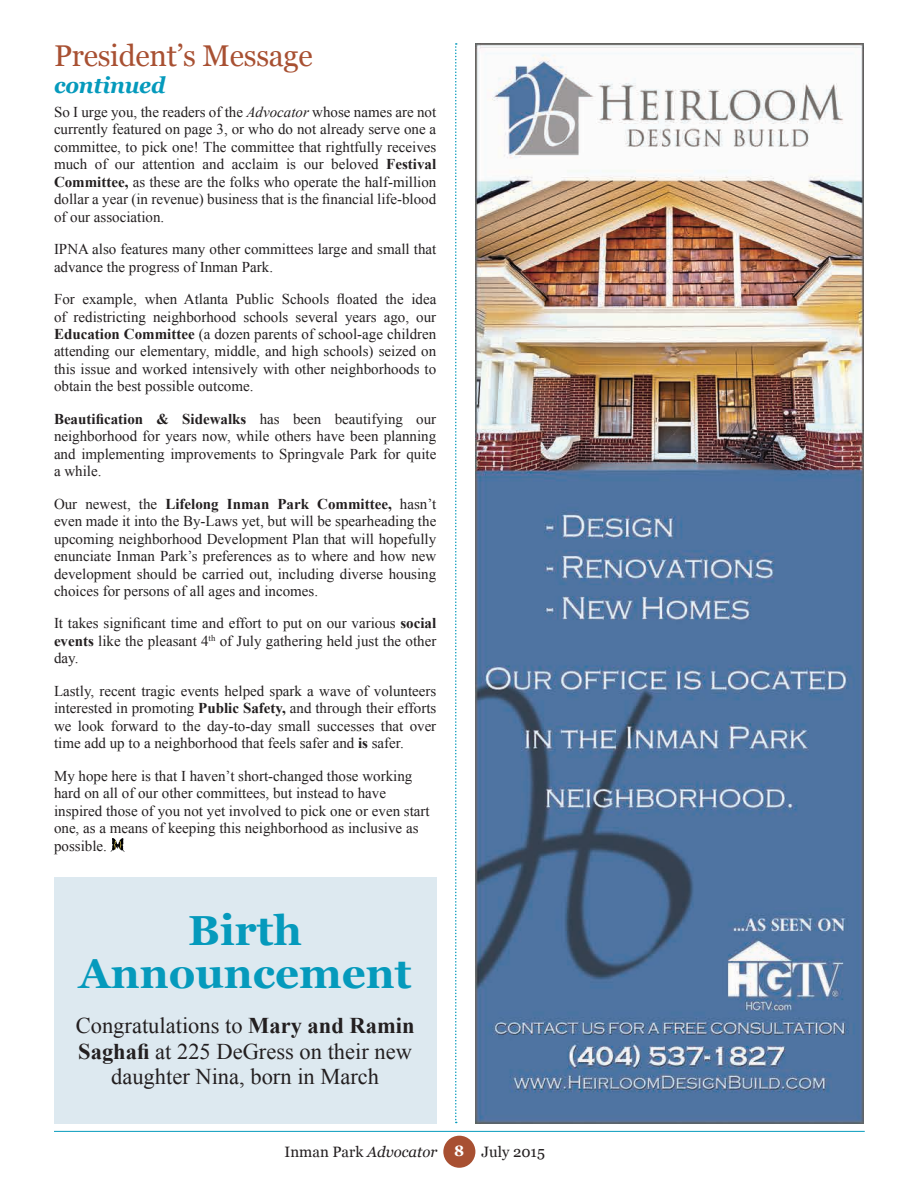
<style>
.page{position:relative;width:918px;height:1188px;background:#fff}
.page>*{position:absolute;margin:0;border:0;box-sizing:border-box;transform-origin:0 0}
.t1{font:700 42px/43.5px "Georgia";color:#059abc;text-align:center}
.t2{font:30px "Georgia";letter-spacing:-.01em;color:#a85032}
.t3{font:22.5px/25.5px "Times New Roman";color:#231f20;text-align:center}
.t4{font:italic 700 22.5px "Georgia";letter-spacing:-.01em;color:#059abc;scale:.96 1}
.t5{font:15px/17.4px "Times New Roman";color:#231f20;text-align:justify}
.t6{font:15px "Georgia";color:#231f20}
.s1{font-style:italic}
.s2{font-weight:700}
.s3{font-weight:700;color:#fff}
</style>
<div class="page">
<div style="left:443px;top:1136px;width:32px;height:32px;background:#a85032;border-radius:50%"></div>
<hr style="left:54px;top:1131px;width:811px;height:1px;background:#059abc">
<div style="left:54px;top:877px;width:382px;height:246px;background:#dde9f0"></div>
<svg style="left:455px;top:43px;width:2px;height:1080px"></svg>
<svg style="left:111px;top:838px;width:13px;height:14px"></svg>
<img style="left:475px;top:43px;width:389px;height:1080px">
<h2 class="t2" style="left:54px;top:34px;width:260px">President’s Message</h2>
<h3 class="t4" style="left:54px;top:68px;width:118px">continued</h3>
<p class="t5" style="left:54px;top:103px;width:384px">So I urge you, the readers of the <span class="s1">Advocator</span> whose names are not currently featured on page 3, or who do not already serve one a committee, to pick one! The committee that rightfully receives much of our attention and acclaim is our beloved <span class="s2">Festival Committee,</span> as these are the folks who operate the half-million dollar a year (in revenue) business that is the financial life-blood of our association.</p>
<p class="t5" style="left:54px;top:240px;width:384px">IPNA also features many other committees large and small that advance the progress of Inman Park.</p>
<p class="t5" style="left:54px;top:290px;width:384px">For example, when Atlanta Public Schools floated the idea of redistricting neighborhood schools several years ago, our <span class="s2">Education Committee</span> (a dozen parents of school-age children attending our elementary, middle, and high schools) seized on this issue and worked intensively with other neighborhoods to obtain the best possible outcome.</p>
<p class="t5" style="left:54px;top:410px;width:384px"><span class="s2">Beautification &amp; Sidewalks</span> has been beautifying our neighborhood for years now, while others have been planning and implementing improvements to Springvale Park for quite a while.</p>
<p class="t5" style="left:54px;top:495px;width:384px">Our newest, the <span class="s2">Lifelong Inman Park Committee,</span> hasn’t even made it into the By-Laws yet, but will be spearheading the upcoming neighborhood Development Plan that will hopefully enunciate Inman Park’s preferences as to where and how new development should be carried out, including diverse housing choices for persons of all ages and incomes.</p>
<p class="t5" style="left:54px;top:615px;width:384px">It takes significant time and effort to put on our various <span class="s2">social events</span> like the pleasant 4<sup>th</sup> of July gathering held just the other day.</p>
<p class="t5" style="left:54px;top:682px;width:384px">Lastly, recent tragic events helped spark a wave of volunteers interested in promoting <span class="s2">Public Safety,</span> and through their efforts we look forward to the day-to-day small successes that over time add up to a neighborhood that feels safer and <span class="s2">is</span> safer.</p>
<p class="t5" style="left:54px;top:767px;width:377px;text-align:left">My hope here is that I haven’t short-changed those working hard on all of our other committees, but instead to have inspired those of you not yet involved to pick one or even start one, as a means of keeping this neighborhood as inclusive as possible.</p>
<h1 class="t1" style="left:79px;top:906px;width:334px">Birth<br>Announcement</h1>
<h3 class="t3" style="left:76px;top:1012px;width:340px">Congratulations to <span class="s2">Mary and Ramin<br>Saghafi</span> at 225 DeGress on their new daughter Nina, born in March</h3>
<p class="t6" style="left:285px;top:1141px;width:262px">Inman Park <span class="s1">Advocator</span> <span class="s3">8</span> July 2015</p>
</div>
